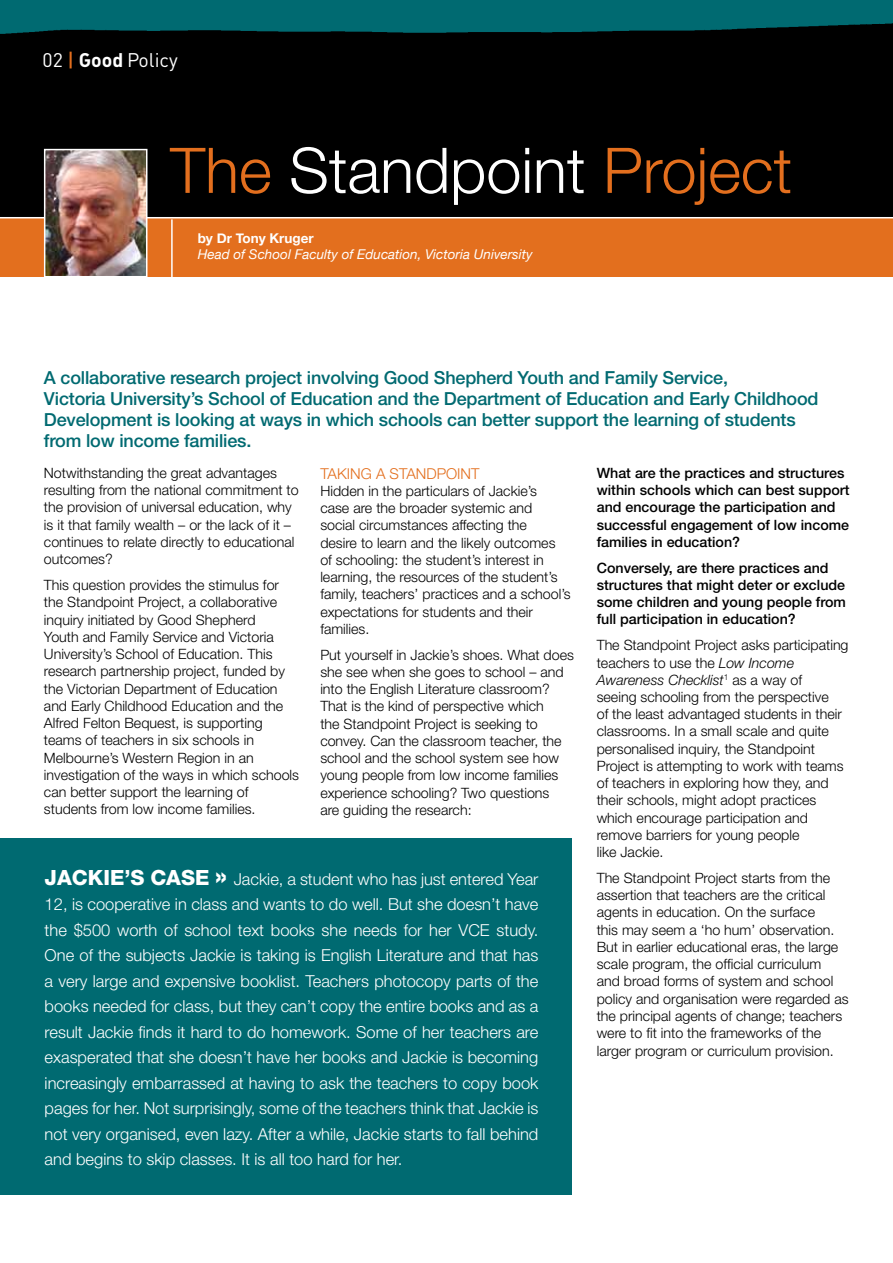
<style>
.page{position:relative;width:893px;height:1263px;background:#fff}
.page>*{position:absolute;margin:0;border:0;box-sizing:border-box;transform-origin:0 0}
.t1{font:300 63px "Helvetica Neue";color:#e36f1e}
.t2{font:19.5px "DIN";color:#fff}
.t3{font:500 18px/21px "Helvetica Neue";letter-spacing:-.01em;color:#006a71}
.t4{font:300 16.5px/25.5px "Helvetica Neue";color:#fff;text-align:justify}
.t5{font:300 15px "Helvetica Neue";color:#e36f1e}
.t6{font:300 14.25px/17.2px "Helvetica Neue";color:#000}
.t7{font:500 14.25px/17.2px "Helvetica Neue";color:#000}
.t8{font:italic 13.5px "Helvetica Neue";color:#fff}
.t9{font:700 13.5px "Helvetica Neue";color:#fff}
.s1{font-weight:500;color:#e36f1e}
.s2{font-weight:700}
.s3{color:#fff}
.s4{font-weight:800;font-size:21px}
.s5{font-weight:800;font-size:27px}
.s6{font-style:italic}
</style>
<div class="page">
<div style="left:0;top:839px;width:571px;height:356px;background:#006a71"></div>
<div style="left:0;top:218px;width:893px;height:58px;background:#e36f1e"></div>
<div style="left:0;top:0;width:893px;height:217px;background:#000"></div>
<img style="left:0;top:0;width:893px;height:34px">
<img style="left:47px;top:152px;width:97px;height:122px">
<div style="left:44px;top:149px;width:103px;height:128px;border:2px solid #fff"></div>
<hr style="left:171px;top:219px;width:2px;height:118px;background:#fff">
<h2 class="t2" style="left:43px;top:48px;width:137px">02 <span class="s1">|</span> <span class="s2">Good</span> Policy</h2>
<h1 class="t1" style="left:170px;top:132px;width:624px">The <span class="s3">Standpoint</span> Project</h1>
<p class="t9" style="left:198px;top:230px;width:118px">by Dr Tony Kruger</p>
<p class="t8" style="left:198px;top:246px;width:336px">Head of School Faculty of Education, Victoria University</p>
<p class="t3" style="left:44px;top:367px;width:776px">A collaborative research project involving Good Shepherd Youth and Family Service,<br>Victoria University’s School of Education and the Department of Education and Early Childhood Development is looking at ways in which schools can better support the learning of students from low income families.</p>
<p class="t6" style="left:44px;top:464px;width:256px">Notwithstanding the great advantages resulting from the national commitment to the provision of universal education, why is it that family wealth – or the lack of it – continues to relate directly to educational outcomes?</p>
<p class="t6" style="left:44px;top:576px;width:257px">This question provides the stimulus for the Standpoint Project, a collaborative inquiry initiated by Good Shepherd<br>Youth and Family Service and Victoria University’s School of Education. This research partnership project, funded by the Victorian Department of Education and Early Childhood Education and the Alfred Felton Bequest, is supporting teams of teachers in six schools in Melbourne’s Western Region in an investigation of the ways in which schools can better support the learning of students from low income families.</p>
<p class="t5" style="left:320px;top:464px;width:116px">Taking a standpoi</p>
<p class="t5" style="left:461px;top:464px;width:20px">nt</p>
<p class="t6" style="left:320px;top:482px;width:252px">Hidden in the particulars of Jackie’s<br>case are the broader systemic and social circumstances affecting the<br>desire to learn and the likely outcomes of schooling: the student’s interest in learning, the resources of the student’s family, teachers’ practices and a school’s expectations for students and their families.</p>
<p class="t6" style="left:320px;top:646px;width:255px">Put yourself in Jackie’s shoes. What does she see when she goes to school – and into the English Literature classroom?<br>That is the kind of perspective which<br>the Standpoint Project is seeking to convey. Can the classroom teacher, the school and the school system see how young people from low income families experience schooling? Two questions<br>are guiding the research:</p>
<p class="t4" style="left:45px;top:865px;width:495px"><span class="s4">JACKIE’S CASE</span> <span class="s5">»</span> Jackie, a student who has just entered Year 12, is cooperative in class and wants to do well. But she doesn’t have the $500 worth of school text books she needs for her VCE study.<br>One of the subjects Jackie is taking is English Literature and that has a very large and expensive booklist. Teachers photocopy parts of the books needed for class, but they can’t copy the entire books and as a result Jackie finds it hard to do homework. Some of her teachers are exasperated that she doesn’t have her books and Jackie is becoming increasingly embarrassed at having to ask the teachers to copy book pages for her. Not surprisingly, some of the teachers think that Jackie is not very organised, even lazy. After a while, Jackie starts to fall behind and begins to skip classes. It is all too hard for her.</p>
<p class="t7" style="left:597px;top:464px;width:254px">What are the practices and structures within schools which can best support and encourage the participation and successful engagement of low income families in education?</p>
<p class="t7" style="left:597px;top:559px;width:251px">Conversely, are there practices and structures that might deter or exclude some children and young people from full participation in education?</p>
<p class="t6" style="left:597px;top:636px;width:253px">The Standpoint Project asks participating teachers to use the <span class="s6">Low Income Awareness Checklist</span><sup>1</sup> as a way of<br>seeing schooling from the perspective<br>of the least advantaged students in their classrooms. In a small scale and quite personalised inquiry, the Standpoint Project is attempting to work with teams of teachers in exploring how they, and their schools, might adopt practices which encourage participation and remove barriers for young people<br>like Jackie.</p>
<p class="t6" style="left:597px;top:869px;width:253px">The Standpoint Project starts from the assertion that teachers are the critical agents in education. On the surface<br>this may seem a ‘ho hum’ observation.<br>But in earlier educational eras, the large scale program, the official curriculum<br>and broad forms of system and school policy and organisation were regarded as the principal agents of change; teachers were to fit into the frameworks of the larger program or curriculum provision.</p>
</div>
